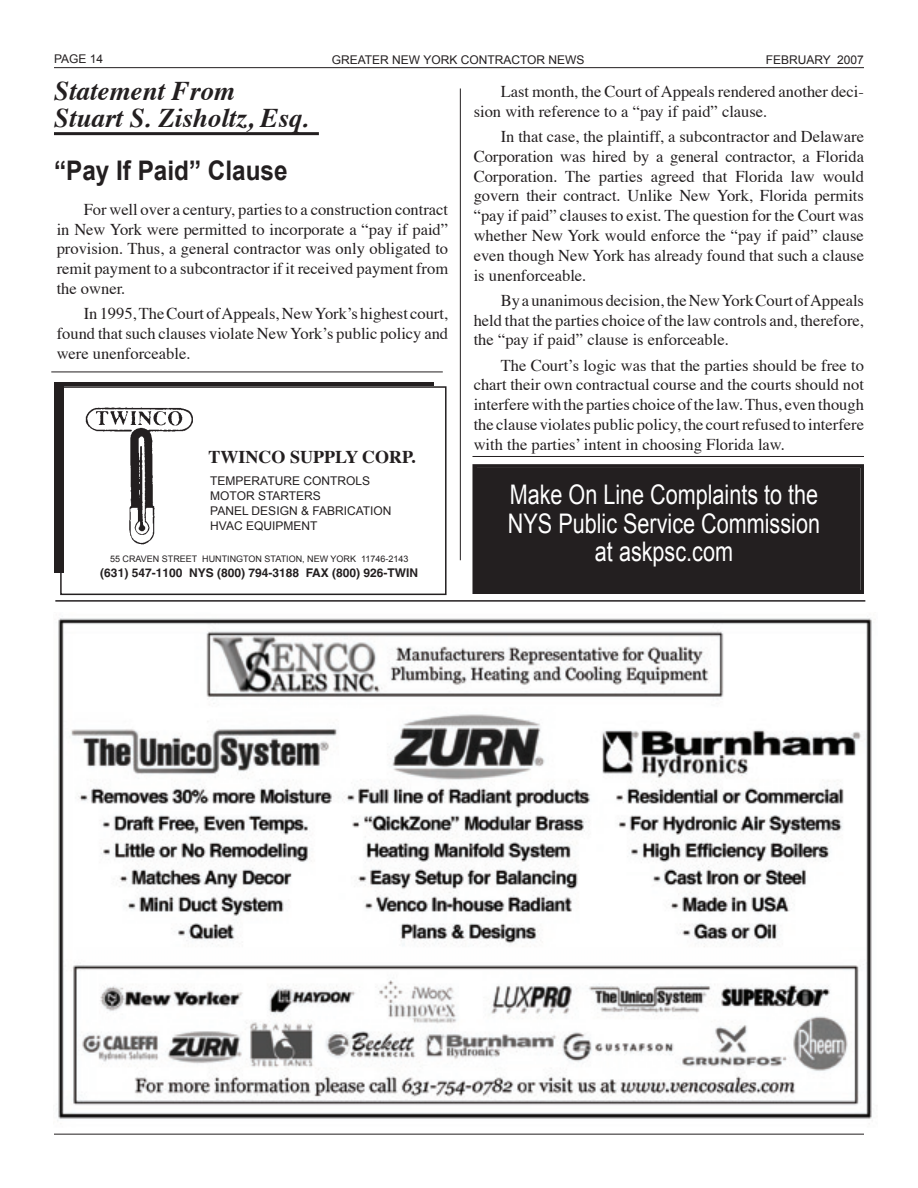
<style>
.page{position:relative;width:918px;height:1188px;background:#fff}
.page>*{position:absolute;margin:0;border:0;box-sizing:border-box;transform-origin:0 0}
.t1{font:27px/28.5px "Arial";color:#fff;text-align:center;scale:.8 1}
.t2{font:italic 700 27px/27px "Times";color:#231f20}
.t3{font:700 27px "Arial";color:#231f20;scale:.9 1}
.t4{font:700 18px "Times";color:#231f20}
.t5{font:16.5px/19.8px "Times";color:#231f20;text-align:justify}
.t6{font:12px/15px "Arial";color:#231f20}
.t7{font:700 12px "Helvetica";color:#231f20}
.t8{font:9px "Arial";color:#231f20}
</style>
<div class="page">
<hr style="left:54px;top:67px;width:810px;height:1px;background:#231f20">
<hr style="left:54px;top:1134px;width:810px;height:1px;background:#231f20">
<hr style="left:55px;top:600px;width:810px;height:2px;background:#231f20">
<hr style="left:460px;top:88px;width:1px;height:472px;background:#231f20">
<hr style="left:54px;top:132px;width:265px;height:3px;background:#231f20">
<div style="left:54px;top:382px;width:379px;height:190px;background:#231f20"></div>
<div style="left:64px;top:387px;width:383px;height:202px;background:#fff"></div>
<img style="left:85px;top:407px;width:108px;height:99px">
<div style="left:60px;top:386px;width:387px;height:209px;border:2px solid #231f20"></div>
<hr style="left:51px;top:372px;width:392px;height:1px;background:#231f20">
<div style="left:472px;top:464px;width:392px;height:130px;background:#231f20"></div>
<div style="left:479px;top:470px;width:379px;height:118px;border:1px solid #231f20"></div>
<hr style="left:472px;top:456px;width:392px;height:1px;background:#231f20">
<img style="left:57px;top:618px;width:815px;height:503px">
<p class="t6" style="left:54px;top:51px;width:51px">PAGE 14</p>
<p class="t6" style="left:332px;top:53px;width:254px">GREATER NEW YORK CONTRACTOR NEWS</p>
<p class="t6" style="left:766px;top:53px;width:100px">FEBRUARY 2007</p>
<h1 class="t2" style="left:54px;top:75px;width:257px">Statement From<br>Stuart S. Zisholtz, Esq.</h1>
<p class="t5" style="left:474px;top:80px;width:392px;text-indent:27px">Last month, the Court of Appeals rendered another deci&shy;sion with reference to a “pay if paid” clause.</p>
<p class="t5" style="left:474px;top:125px;width:392px;text-indent:27px">In that case, the plaintiff, a subcontractor and Delaware Corporation was hired by a general contractor, a Florida Corporation. The parties agreed that Florida law would govern their contract. Unlike New York, Florida permits “pay if paid” clauses to exist. The question for the Court was whether New York would enforce the “pay if paid” clause even though New York has already found that such a clause is unenforceable.</p>
<p class="t5" style="left:474px;top:289px;width:392px;text-indent:27px">By a unanimous decision, the New York Court of Appeals held that the parties choice of the law controls and, therefore, the “pay if paid” clause is enforceable.</p>
<p class="t5" style="left:474px;top:354px;width:392px;text-indent:27px">The Court’s logic was that the parties should be free to chart their own contractual course and the courts should not interfere with the parties choice of the law. Thus, even though the clause violates public policy, the court refused to interfere with the parties’ intent in choosing Florida law.</p>
<p class="t4" style="left:209px;top:440px;width:209px">TWINCO SUPPLY CORP.</p>
<p class="t6" style="left:210px;top:473px;width:183px">TEMPERATURE CONTROLS<br>MOTOR STARTERS<br>PANEL DESIGN &amp; FABRICATION<br>HVAC EQUIPMENT</p>
<p class="t8" style="left:110px;top:554px;width:300px">55 CRAVEN STREET HUNTINGTON STATION, NEW YORK 11746-2143</p>
<p class="t7" style="left:100px;top:565px;width:319px">(631) 547-1100 NYS (800) 794-3188 FAX (800) 926-TWIN</p>
<h1 class="t3" style="left:54px;top:156px;width:261px">“Pay If Paid” Clause</h1>
<p class="t5" style="left:57px;top:198px;width:393px;text-indent:27px">For well over a century, parties to a construction contract in New York were permitted to incorporate a “pay if paid” provision. Thus, a general contractor was only obligated to remit payment to a subcontractor if it received payment from the owner.</p>
<p class="t5" style="left:57px;top:302px;width:393px;text-indent:27px">In 1995, The Court of Appeals, New York’s highest court, found that such clauses violate New York’s public policy and were unenforceable.</p>
<h1 class="t1" style="left:508px;top:480px;width:392px">Make On Line Complaints to the<br>NYS Public Service Commission at askpsc.com</h1>
</div>
